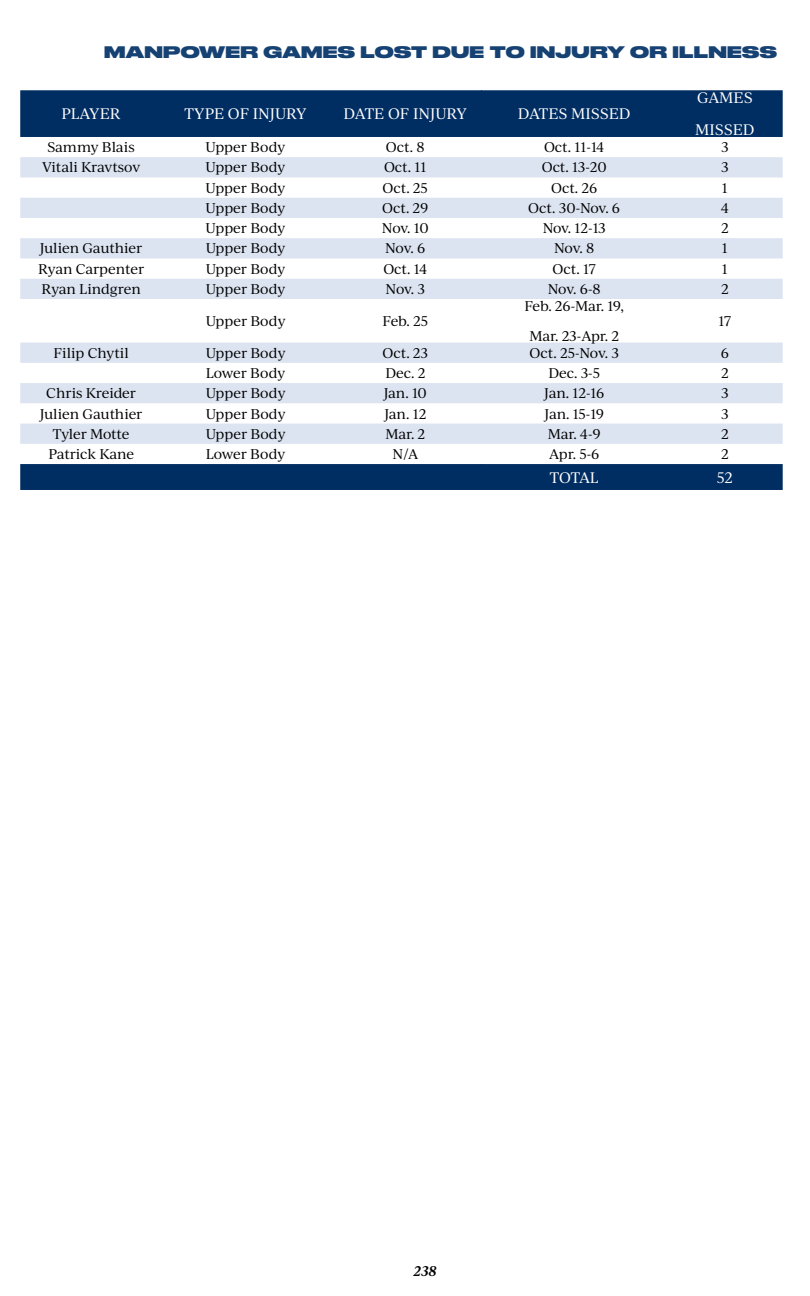
<style>
.page{position:relative;width:810px;height:1296px;background:#fff}
.page>*{position:absolute;margin:0;border:0;box-sizing:border-box;transform-origin:0 0}
.t1{font:800 15.75px "Druk Wide";letter-spacing:.02em;color:#164173}
.t2{font:14.62px/31.5px "Ivy Journal";letter-spacing:.01em;color:#fff}
.t3{font:13.5px "Ivy Journal";color:#000}
.t4{font:13.5px/29.2px "Ivy Journal";letter-spacing:-.02em;color:#000;text-align:center}
.t5{font:italic 600 13.5px "Ivy Journal";color:#000}
</style>
<div class="page">
<svg style="left:20px;top:90px;width:763px;height:400px;fill:#002d62"></svg>
<svg style="left:20px;top:157px;width:763px;height:287px"></svg>
<hr style="left:481px;top:90px;width:1px;height:47px;background:#002d62">
<svg style="left:481px;top:464px;width:1px;height:26px"></svg>
<p class="t1" style="left:104px;top:39px;width:674px">MANPOWER GAMES LOST DUE TO INJURY OR ILLNESS</p>
<p class="t2" style="left:62px;top:97px;width:61px">PLAYER</p>
<p class="t2" style="left:184px;top:97px;width:124px">TYPE OF INJURY</p>
<p class="t2" style="left:344px;top:97px;width:125px">DATE OF INJURY</p>
<p class="t2" style="left:518px;top:97px;width:114px">DATES MISSED</p>
<p class="t2" style="left:695px;top:82px;width:61px">GAMES<br>MISSED</p>
<p class="t3" style="left:48px;top:138px;width:89px">Sammy Blais</p>
<p class="t3" style="left:206px;top:138px;width:81px">Upper Body</p>
<p class="t3" style="left:386px;top:138px;width:40px">Oct. 8</p>
<p class="t3" style="left:544px;top:138px;width:62px">Oct. 11-14</p>
<p class="t3" style="left:721px;top:138px;width:9px">3</p>
<p class="t4" style="left:42px;top:152px;width:100px">Vitali Kravtsov</p>
<p class="t3" style="left:206px;top:158px;width:81px">Upper Body</p>
<p class="t3" style="left:384px;top:158px;width:44px">Oct. 11</p>
<p class="t3" style="left:542px;top:158px;width:67px">Oct. 13-20</p>
<p class="t3" style="left:721px;top:158px;width:9px">3</p>
<p class="t3" style="left:206px;top:178px;width:81px">Upper Body</p>
<p class="t3" style="left:383px;top:178px;width:47px">Oct. 25</p>
<p class="t3" style="left:551px;top:178px;width:48px">Oct. 26</p>
<p class="t3" style="left:722px;top:178px;width:8px">1</p>
<p class="t3" style="left:206px;top:198px;width:81px">Upper Body</p>
<p class="t3" style="left:382px;top:198px;width:48px">Oct. 29</p>
<p class="t3" style="left:528px;top:198px;width:93px">Oct. 30-Nov. 6</p>
<p class="t3" style="left:721px;top:198px;width:10px">4</p>
<p class="t3" style="left:206px;top:219px;width:81px">Upper Body</p>
<p class="t3" style="left:382px;top:219px;width:48px">Nov. 10</p>
<p class="t3" style="left:543px;top:219px;width:65px">Nov. 12-13</p>
<p class="t3" style="left:721px;top:219px;width:9px">2</p>
<p class="t3" style="left:40px;top:239px;width:104px">Julien Gauthier</p>
<p class="t3" style="left:206px;top:239px;width:81px">Upper Body</p>
<p class="t3" style="left:385px;top:239px;width:42px">Nov. 6</p>
<p class="t3" style="left:554px;top:239px;width:42px">Nov. 8</p>
<p class="t3" style="left:722px;top:239px;width:8px">1</p>
<p class="t3" style="left:38px;top:259px;width:108px">Ryan Carpenter</p>
<p class="t3" style="left:206px;top:259px;width:81px">Upper Body</p>
<p class="t3" style="left:383px;top:259px;width:45px">Oct. 14</p>
<p class="t3" style="left:553px;top:259px;width:45px">Oct. 17</p>
<p class="t3" style="left:722px;top:259px;width:8px">1</p>
<p class="t3" style="left:41px;top:279px;width:101px">Ryan Lindgren</p>
<p class="t3" style="left:206px;top:279px;width:81px">Upper Body</p>
<p class="t3" style="left:386px;top:279px;width:41px">Nov. 3</p>
<p class="t3" style="left:548px;top:279px;width:54px">Nov. 6-8</p>
<p class="t3" style="left:721px;top:279px;width:9px">2</p>
<p class="t3" style="left:206px;top:311px;width:81px">Upper Body</p>
<p class="t3" style="left:383px;top:311px;width:47px">Feb. 25</p>
<p class="t4" style="left:524px;top:291px;width:101px">Feb. 26-Mar. 19,<br>Mar. 23-Apr. 2</p>
<p class="t3" style="left:718px;top:311px;width:14px">17</p>
<p class="t3" style="left:54px;top:343px;width:77px">Filip Chytil</p>
<p class="t3" style="left:206px;top:343px;width:81px">Upper Body</p>
<p class="t3" style="left:383px;top:343px;width:47px">Oct. 23</p>
<p class="t3" style="left:530px;top:343px;width:91px">Oct. 25-Nov. 3</p>
<p class="t3" style="left:721px;top:343px;width:10px">6</p>
<p class="t3" style="left:206px;top:364px;width:81px">Lower Body</p>
<p class="t3" style="left:385px;top:364px;width:41px">Dec. 2</p>
<p class="t3" style="left:548px;top:364px;width:53px">Dec. 3-5</p>
<p class="t3" style="left:721px;top:364px;width:9px">2</p>
<p class="t3" style="left:46px;top:384px;width:91px">Chris Kreider</p>
<p class="t3" style="left:206px;top:384px;width:81px">Upper Body</p>
<p class="t3" style="left:384px;top:384px;width:45px">Jan. 10</p>
<p class="t3" style="left:544px;top:384px;width:62px">Jan. 12-16</p>
<p class="t3" style="left:721px;top:384px;width:9px">3</p>
<p class="t3" style="left:40px;top:404px;width:104px">Julien Gauthier</p>
<p class="t3" style="left:206px;top:404px;width:81px">Upper Body</p>
<p class="t3" style="left:384px;top:404px;width:43px">Jan. 12</p>
<p class="t3" style="left:545px;top:404px;width:61px">Jan. 15-19</p>
<p class="t3" style="left:721px;top:404px;width:9px">3</p>
<p class="t4" style="left:53px;top:419px;width:78px">Tyler Motte</p>
<p class="t3" style="left:206px;top:424px;width:81px">Upper Body</p>
<p class="t3" style="left:386px;top:424px;width:41px">Mar. 2</p>
<p class="t3" style="left:548px;top:424px;width:55px">Mar. 4-9</p>
<p class="t3" style="left:721px;top:424px;width:9px">2</p>
<p class="t3" style="left:48px;top:445px;width:87px">Patrick Kane</p>
<p class="t3" style="left:206px;top:445px;width:81px">Lower Body</p>
<p class="t3" style="left:393px;top:445px;width:27px">N/A</p>
<p class="t3" style="left:549px;top:445px;width:52px">Apr. 5-6</p>
<p class="t3" style="left:721px;top:445px;width:9px">2</p>
<p class="t2" style="left:550px;top:461px;width:50px">TOTAL</p>
<p class="t2" style="left:717px;top:461px;width:18px">52</p>
<p class="t5" style="left:414px;top:1261px;width:25px">238</p>
</div>
